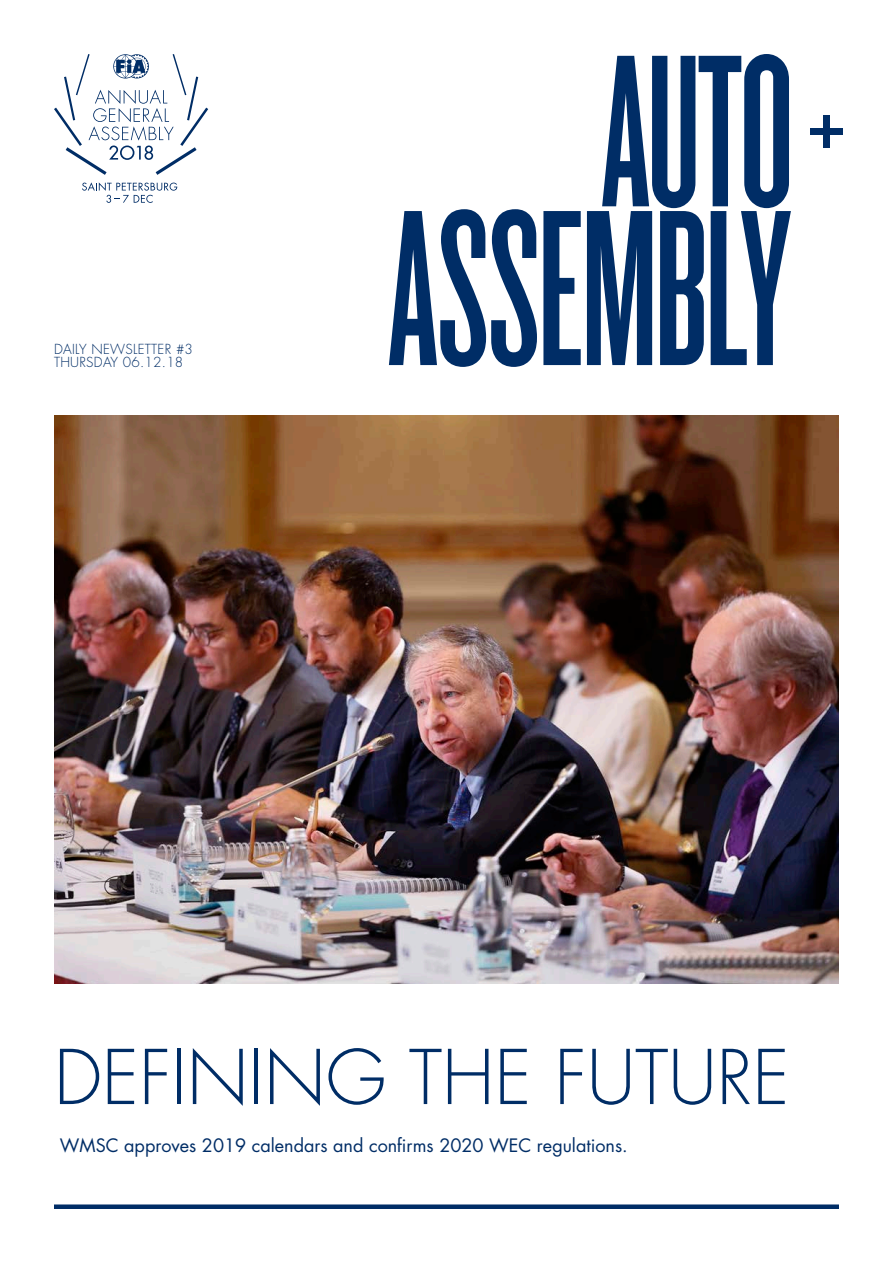
<style>
.page{position:relative;width:893px;height:1263px;background:#fff}
.page>*{position:absolute;margin:0;border:0;box-sizing:border-box;transform-origin:0 0}
.t1{font:300 73.35px "Futura Std";color:#002d66}
.t2{font:18px "Futura Std";color:#002d66}
.t3{font:300 13.5px "Futura Std";letter-spacing:.02em;color:#002d66}
</style>
<div class="page">
<img style="left:54px;top:415px;width:785px;height:569px">
<svg style="left:602px;top:54px;width:187px;height:154px"></svg>
<svg style="left:389px;top:209px;width:402px;height:158px;fill:#002d66"></svg>
<div style="left:823px;top:115px;width:7px;height:32px;background:#002d66"></div>
<div style="left:810px;top:128px;width:33px;height:6px;background:#002d66"></div>
<div style="left:54px;top:1204px;width:785px;height:5px;background:#002d66"></div>
<svg style="left:82px;top:182px;width:95px;height:21px"></svg>
<svg style="left:54px;top:54px;width:154px;height:121px"></svg>
<p class="t3" style="left:54px;top:341px;width:141px">DAILY NEWSLETTER #3</p>
<p class="t3" style="left:54px;top:354px;width:131px">THURSDAY 06.12.18</p>
<p class="t1" style="left:54px;top:1033px;width:737px">DEFINING THE FUTURE</p>
<p class="t2" style="left:60px;top:1134px;width:569px">WMSC approves 2019 calendars and confirms 2020 WEC regulations.</p>
</div>
